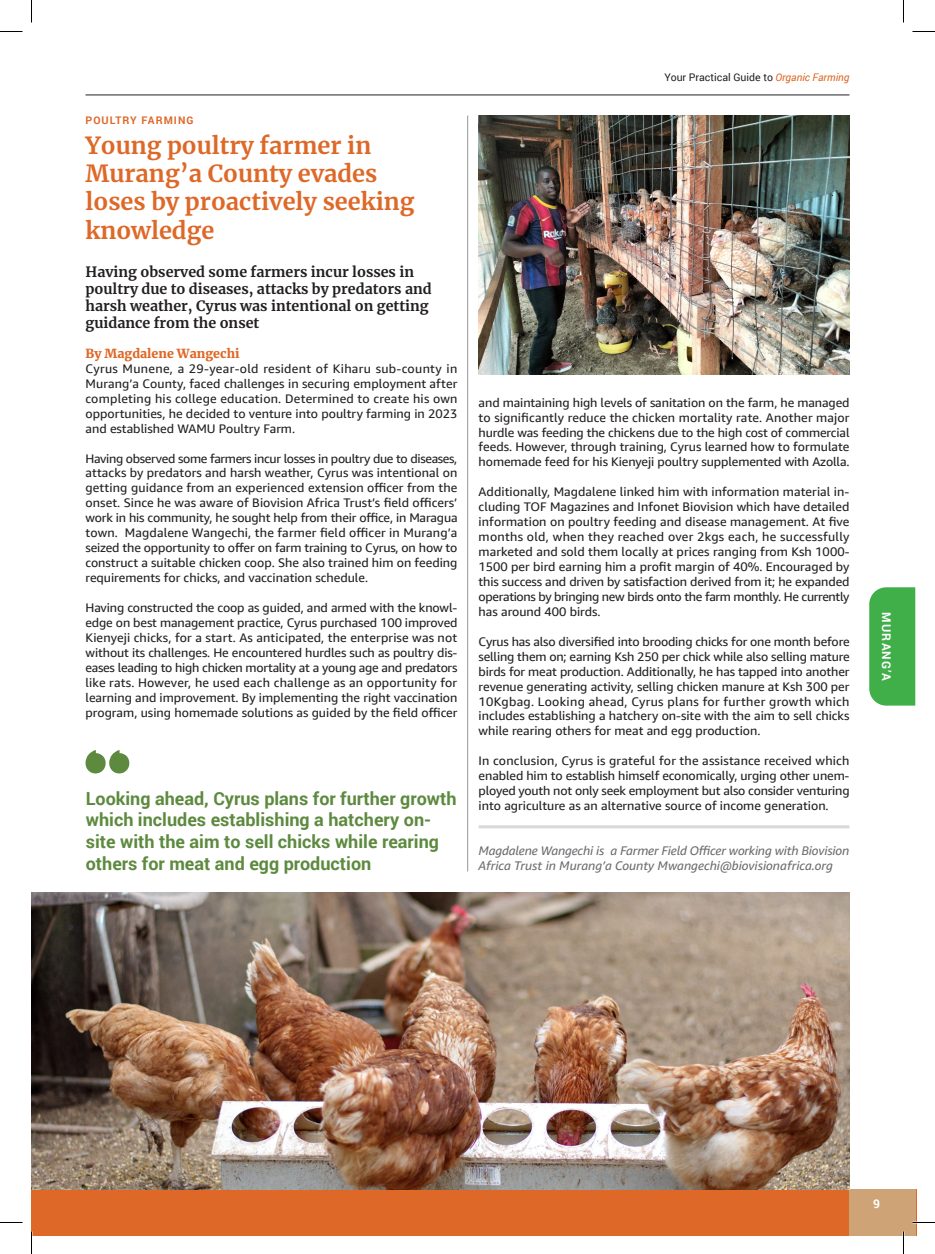
<style>
.page{position:relative;width:935px;height:1254px;background:#fff}
.page>*{position:absolute;margin:0;border:0;box-sizing:border-box;transform-origin:0 0}
.t1{font:700 23.55px/28.2px "Merriweather";color:#de6827}
.t2{font:700 18px/21.6px "Roboto";color:#5d8a3f}
.t3{font:700 14.25px/17.1px "Merriweather";color:#231f20}
.t4{font:12.45px/15px "Amazon Ember";color:#231f20;text-align:justify}
.t5{font:italic 12.45px/15px "Amazon Ember";letter-spacing:-.015em;color:#6c6d70}
.t6{font:900 12.45px "Merriweather";color:#de6827}
.t7{font:700 12px "Roboto";letter-spacing:.1em;color:#fff}
.t8{font:10.5px "Roboto";color:#231f20}
.t9{font:700 10.5px "Roboto";letter-spacing:.1em;color:#de6827}
.s1{font-style:italic;color:#de6827}
</style>
<div class="page">
<hr style="left:86px;top:95px;width:763px;height:1px;background:#231f20">
<div style="left:32px;top:1189px;width:884px;height:46px;background:#de6827"></div>
<div style="left:849px;top:1189px;width:67px;height:46px;background:#cea477"></div>
<img style="left:478px;top:116px;width:371px;height:258px">
<img style="left:32px;top:892px;width:817px;height:297px">
<div style="left:869px;top:587px;width:46px;height:118px;background:#40ae49"></div>
<svg style="left:86px;top:750px;width:43px;height:23px"></svg>
<hr style="left:478px;top:825px;width:371px;height:3px;background:#d9d9d9">
<hr style="left:467px;top:116px;width:1px;height:755px;background:#939598">
<hr style="left:912px;top:1221px;width:23px;height:2px;background:#fff">
<hr style="left:902px;top:1231px;width:2px;height:23px;background:#fff">
<svg style="left:0;top:31px;width:22px;height:1px"></svg>
<svg style="left:912px;top:31px;width:23px;height:1px"></svg>
<svg style="left:0;top:1222px;width:22px;height:1px"></svg>
<svg style="left:912px;top:1222px;width:23px;height:1px"></svg>
<svg style="left:31px;top:0;width:1px;height:23px"></svg>
<svg style="left:31px;top:1231px;width:1px;height:23px"></svg>
<svg style="left:903px;top:0;width:1px;height:23px"></svg>
<svg style="left:903px;top:1231px;width:1px;height:23px"></svg>
<p class="t9" style="left:86px;top:112px;width:109px">POULTRY FARMING</p>
<p class="t1" style="left:86px;top:130px;width:330px">Young poultry farmer in<br>Murang’a County evades loses by proactively seeking knowledge</p>
<p class="t3" style="left:86px;top:262px;width:348px">Having observed some farmers incur losses in poultry due to diseases, attacks by predators and harsh weather, Cyrus was intentional on getting guidance from the onset</p>
<p class="t6" style="left:86px;top:345px;width:156px">By Magdalene Wangechi</p>
<p class="t4" style="left:86px;top:361px;width:373px">Cyrus Munene, a 29-year-old resident of Kiharu sub-county in Murang’a County, faced challenges in securing employment after completing his college education. Determined to create his own opportunities, he decided to venture into poultry farming in 2023 and established WAMU Poultry Farm.</p>
<p class="t4" style="left:86px;top:451px;width:373px">Having observed some farmers incur losses in poultry due to diseases, attacks by predators and harsh weather, Cyrus was intentional on getting guidance from an experienced extension officer from the onset. Since he was aware of Biovision Africa Trust’s field officers’ work in his community, he sought help from their office, in Maragua town. Magdalene Wangechi, the farmer field officer in Murang’a seized the opportunity to offer on farm training to Cyrus, on how to construct a suitable chicken coop. She also trained him on feeding requirements for chicks, and vaccination schedule.</p>
<p class="t4" style="left:86px;top:600px;width:373px">Having constructed the coop as guided, and armed with the knowl&shy;edge on best management practice, Cyrus purchased 100 improved Kienyeji chicks, for a start. As anticipated, the enterprise was not without its challenges. He encountered hurdles such as poultry dis&shy;eases leading to high chicken mortality at a young age and predators like rats. However, he used each challenge as an opportunity for learning and improvement. By implementing the right vaccination program, using homemade solutions as guided by the field officer</p>
<p class="t2" style="left:86px;top:787px;width:372px">Looking ahead, Cyrus plans for further growth which includes establishing a hatchery on&shy;site with the aim to sell chicks while rearing others for meat and egg production</p>
<p class="t8" style="left:664px;top:70px;width:186px">Your Practical Guide to <span class="s1">Organic Farming</span></p>
<p class="t4" style="left:478px;top:395px;width:372px">and maintaining high levels of sanitation on the farm, he managed to significantly reduce the chicken mortality rate. Another major hurdle was feeding the chickens due to the high cost of commercial feeds. However, through training, Cyrus learned how to formulate homemade feed for his Kienyeji poultry supplemented with Azolla.</p>
<p class="t4" style="left:478px;top:484px;width:372px">Additionally, Magdalene linked him with information material in&shy;cluding TOF Magazines and Infonet Biovision which have detailed information on poultry feeding and disease management. At five months old, when they reached over 2kgs each, he successfully marketed and sold them locally at prices ranging from Ksh 1000- 1500 per bird earning him a profit margin of 40%. Encouraged by this success and driven by satisfaction derived from it; he expanded operations by bringing new birds onto the farm monthly. He currently has around 400 birds.</p>
<p class="t4" style="left:478px;top:634px;width:372px">Cyrus has also diversified into brooding chicks for one month before selling them on; earning Ksh 250 per chick while also selling mature birds for meat production. Additionally, he has tapped into another revenue generating activity, selling chicken manure at Ksh 300 per 10Kgbag. Looking ahead, Cyrus plans for further growth which includes establishing a hatchery on-site with the aim to sell chicks while rearing others for meat and egg production.</p>
<p class="t4" style="left:478px;top:753px;width:372px">In conclusion, Cyrus is grateful for the assistance received which enabled him to establish himself economically, urging other unem&shy;ployed youth not only seek employment but also consider venturing into agriculture as an alternative source of income generation.</p>
<p class="t5" style="left:478px;top:843px;width:372px">Magdalene Wangechi is a Farmer Field Officer working with Biovision<br>Africa Trust in Murang’a County Mwangechi@biovisionafrica.org</p>
<p class="t7" style="left:895px;top:612px;width:70px;rotate:90deg">MURANG’A</p>
<p class="t7" style="left:873px;top:1195px;width:8px">9</p>
</div>
